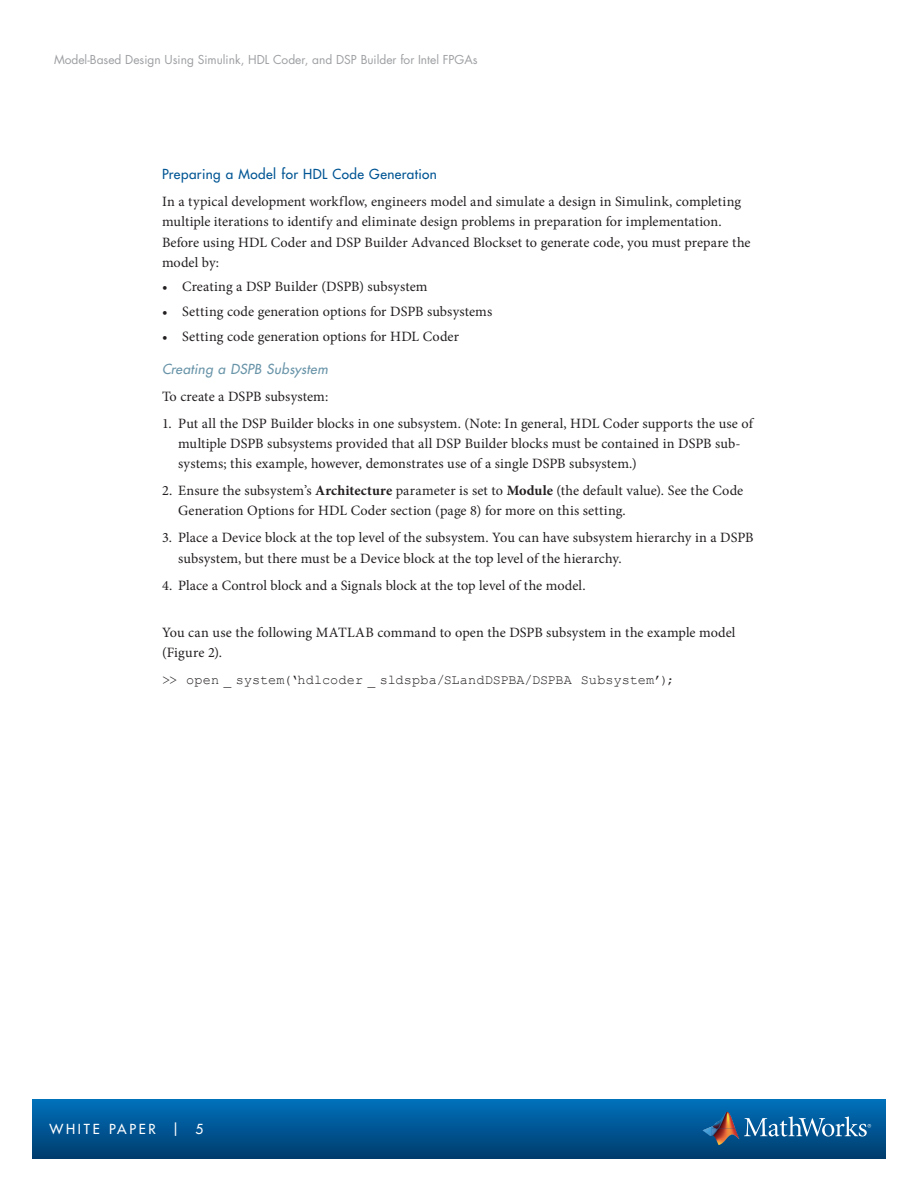
<style>
.page{position:relative;width:918px;height:1188px;background:#fff}
.page>*{position:absolute;margin:0;border:0;box-sizing:border-box;transform-origin:0 0}
.Body_Copy{font:14.25px/20.2px "Minion Pro";letter-spacing:.005em;color:#231f20}
.t1{font:13.5px "Courier New";letter-spacing:.005em;color:#231f20}
.Subhead_Level_2{font:500 13.5px "Futura Std";letter-spacing:.035em;color:#005594}
.subhead_level_3{font:italic 500 13.5px "Futura Std";letter-spacing:.025em;color:#6894a8}
.t2{font:500 13.5px "Futura Std";letter-spacing:.2em;color:#fff}
.t3{font:12px "Futura Std";color:#9d9fa2}
.s1{font-weight:700}
</style>
<div class="page">
<div style="left:32px;top:1099px;width:854px;height:59px;background:linear-gradient(to bottom,#0071bc,#003d6d)"></div>
<img style="left:712px;top:1112px;width:23px;height:16px">
<svg style="left:703px;top:1127px;width:9px;height:9px"></svg>
<img style="left:712px;top:1128px;width:27px;height:17px">
<svg style="left:744px;top:1116px;width:127px;height:21px;background:#3f81b1"></svg>
<p class="t3" style="left:54px;top:52px;width:425px">Model-Based Design Using Simulink, HDL Coder, and DSP Builder for Intel FPGAs</p>
<p class="Subhead_Level_2" style="left:162px;top:166px;width:276px">Preparing a Model for HDL Code Generation</p>
<p class="Body_Copy" style="left:162px;top:192px;width:590px">In a typical development workflow, engineers model and simulate a design in Simulink, completing multiple iterations to identify and eliminate design problems in preparation for implementation.<br>Before using HDL Coder and DSP Builder Advanced Blockset to generate code, you must prepare the model by:</p>
<p class="Body_Copy" style="left:162px;top:277px;width:267px">• Creating a DSP Builder (DSPB) subsystem</p>
<p class="Body_Copy" style="left:162px;top:301px;width:332px">• Setting code generation options for DSPB subsystems</p>
<p class="Body_Copy" style="left:162px;top:326px;width:298px">• Setting code generation options for HDL Coder</p>
<p class="subhead_level_3" style="left:162px;top:360px;width:167px">Creating a DSPB Subsystem</p>
<p class="Body_Copy" style="left:162px;top:386px;width:168px">To create a DSPB subsystem:</p>
<p class="Body_Copy" style="left:178px;top:413px;width:576px;text-indent:-16px">1. Put all the DSP Builder blocks in one subsystem. (Note: In general, HDL Coder supports the use of multiple DSPB subsystems provided that all DSP Builder blocks must be contained in DSPB sub&shy;systems; this example, however, demonstrates use of a single DSPB subsystem.)</p>
<p class="Body_Copy" style="left:178px;top:480px;width:567px;text-indent:-16px">2. Ensure the subsystem’s <span class="s1">Architecture</span> parameter is set to <span class="s1">Module</span> (the default value). See the Code<br>Generation Options for HDL Coder section (page 8) for more on this setting.</p>
<p class="Body_Copy" style="left:178px;top:528px;width:577px;text-indent:-16px">3. Place a Device block at the top level of the subsystem. You can have subsystem hierarchy in a DSPB subsystem, but there must be a Device block at the top level of the hierarchy.</p>
<p class="Body_Copy" style="left:162px;top:575px;width:425px">4. Place a Control block and a Signals block at the top level of the model.</p>
<p class="Body_Copy" style="left:162px;top:622px;width:575px">You can use the following MATLAB command to open the DSPB subsystem in the example model (Figure 2).</p>
<p class="t1" style="left:162px;top:672px;width:514px">&gt;&gt; open _ system(‘hdlcoder _ sldspba/SLandDSPBA/DSPBA Subsystem’);</p>
<p class="t2" style="left:50px;top:1121px;width:155px">WHITE PAPER | 5</p>
</div>
